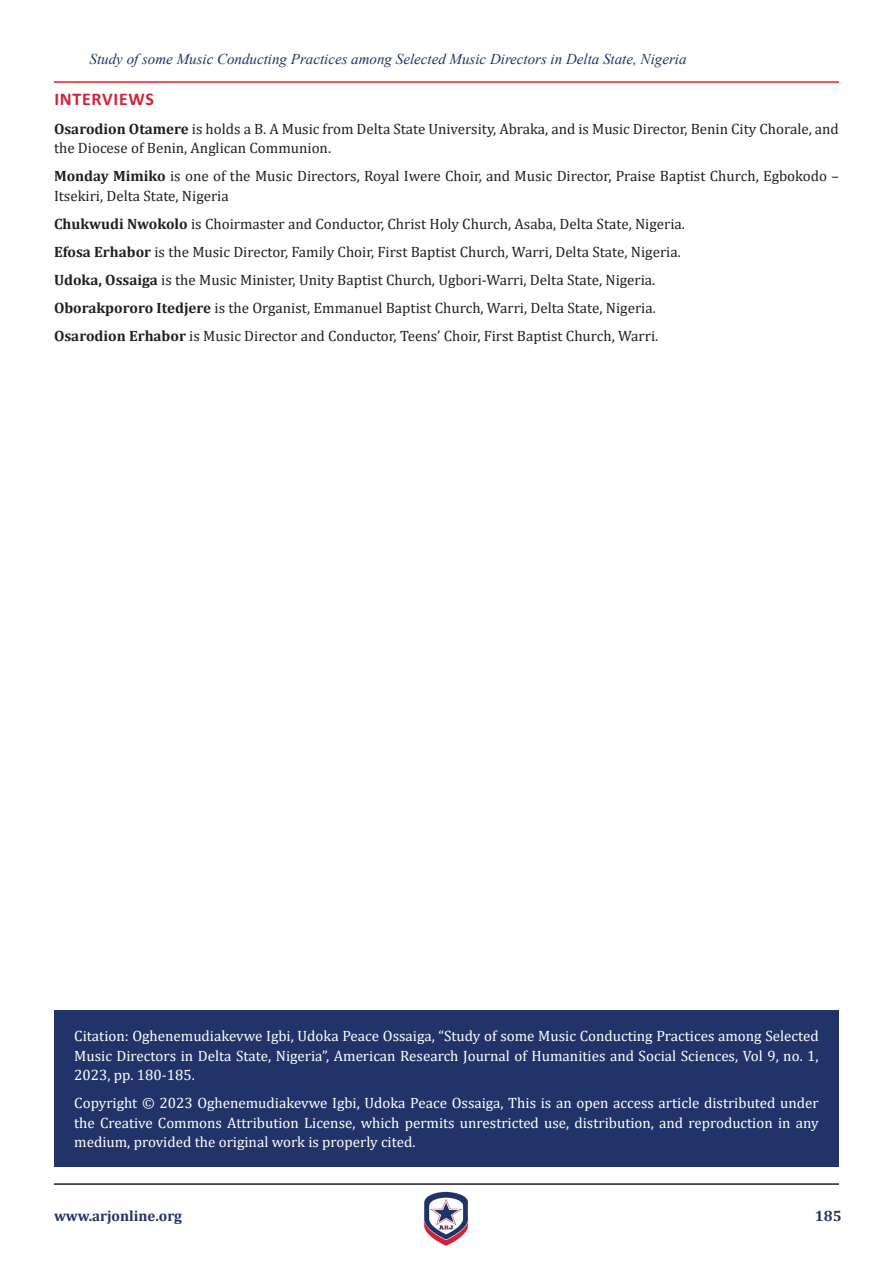
<style>
.page{position:relative;width:893px;height:1263px;background:#fff}
.page>*{position:absolute;margin:0;border:0;box-sizing:border-box;transform-origin:0 0}
.t1{font:700 18px "Calibri";color:#d12238}
.Default{font:15px/19.5px "Cambria";color:#231f20}
.t2{font:15px/19.5px "Cambria";color:#fff;text-align:justify}
.t3{font:italic 15px "Times New Roman";color:#213368}
.t4{font:700 15px "Cambria";color:#213368}
.s1{font-weight:700}
</style>
<div class="page">
<img style="left:424px;top:1191px;width:45px;height:55px">
<hr style="left:54px;top:1183px;width:785px;height:2px;background:#231f20">
<hr style="left:54px;top:81px;width:785px;height:2px;background:#ed1c24">
<div style="left:54px;top:1010px;width:785px;height:157px;background:#213368"></div>
<p class="t3" style="left:90px;top:49px;width:598px">Study of some Music Conducting Practices among Selected Music Directors in Delta State, Nigeria</p>
<p class="t1" style="left:54px;top:87px;width:17px">INTERV</p>
<p class="t1" style="left:113px;top:87px;width:18px">IEWS</p>
<p class="Default" style="left:54px;top:119px;width:786px"><span class="s1">Osarodion Otamere</span> is holds a B. A Music from Delta State University, Abraka, and is Music Director, Benin City Chorale, and the Diocese of Benin, Anglican Communion.</p>
<p class="Default" style="left:54px;top:166px;width:786px"><span class="s1">Monday Mimiko</span> is one of the Music Directors, Royal Iwere Choir, and Music Director, Praise Baptist Church, Egbokodo –<br>Itsekiri, Delta State, Nigeria</p>
<p class="Default" style="left:54px;top:214px;width:632px"><span class="s1">Chukwudi Nwokolo</span> is Choirmaster and Conductor, Christ Holy Church, Asaba, Delta State, Nigeria.</p>
<p class="Default" style="left:54px;top:242px;width:628px"><span class="s1">Efosa Erhabor</span> is the Music Director, Family Choir, First Baptist Church, Warri, Delta State, Nigeria.</p>
<p class="Default" style="left:54px;top:270px;width:603px"><span class="s1">Udoka, Ossaiga</span> is the Music Minister, Unity Baptist Church, Ugbori-Warri, Delta State, Nigeria.</p>
<p class="Default" style="left:54px;top:298px;width:603px"><span class="s1">Oborakpororo Itedjere</span> is the Organist, Emmanuel Baptist Church, Warri, Delta State, Nigeria.</p>
<p class="Default" style="left:54px;top:327px;width:606px"><span class="s1">Osarodion Erhabor</span> is Music Director and Conductor, Teens’ Choir, First Baptist Church, Warri.</p>
<p class="t2" style="left:74px;top:1026px;width:746px">Citation: Oghenemudiakevwe Igbi, Udoka Peace Ossaiga, “Study of some Music Conducting Practices among Selected Music Directors in Delta State, Nigeria”, American Research Journal of Humanities and Social Sciences, Vol 9, no. 1, 2023, pp. 180-185.</p>
<p class="t2" style="left:74px;top:1093px;width:746px">Copyright © 2023 Oghenemudiakevwe Igbi, Udoka Peace Ossaiga, This is an open access article distributed under the Creative Commons Attribution License, which permits unrestricted use, distribution, and reproduction in any medium, provided the original work is properly cited.</p>
<p class="t4" style="left:54px;top:1205px;width:130px">www.arjonline.org</p>
<p class="t4" style="left:815px;top:1205px;width:28px">185</p>
</div>
